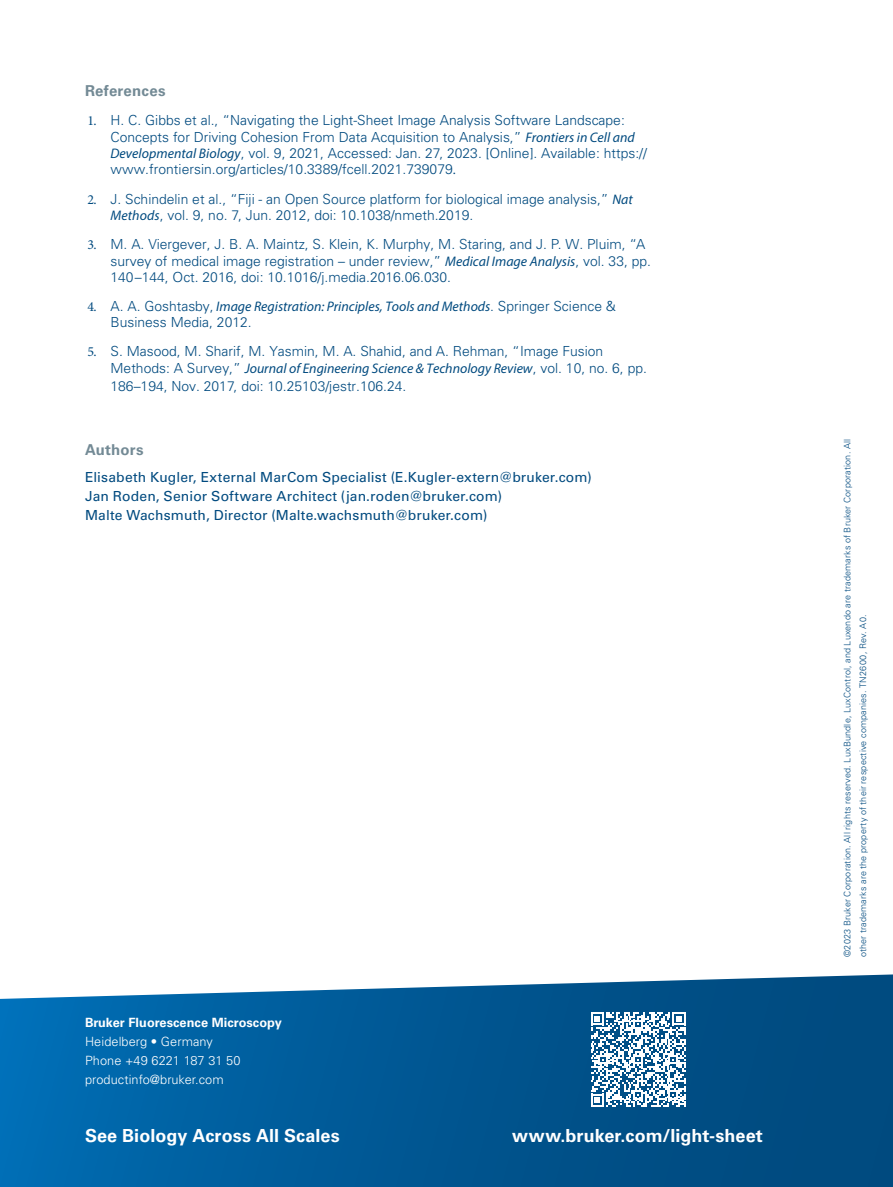
<style>
.page{position:relative;width:893px;height:1187px;background:#fff}
.page>*{position:absolute;margin:0;border:0;box-sizing:border-box;transform-origin:0 0}
.t1{font:700 18px "Univers LT Std";letter-spacing:.005em;color:#fff}
.t2{font:700 15px "Univers LT Std";letter-spacing:.015em;color:#738a95}
.t3{font:300 13.8px/16.4px "Univers LT Std";color:#004a7f}
.t4{font:13.8px/18.8px "Univers LT Std";letter-spacing:.01em;color:#004a7f}
.t5{font:italic 13.8px "Myriad Pro";color:#004a7f}
.t6{font:300 12.75px/19px "Univers LT Std";letter-spacing:.005em;color:#fff}
.t7{font:700 12.75px "Univers LT Std";letter-spacing:.005em;color:#fff}
.t8{font:300 9px/15.8px "Univers LT Std";letter-spacing:.02em;color:#004a7f}
.s1{font-family:"Minion Pro";font-weight:400}
.s2{font-family:"Myriad Pro";font-weight:400;font-style:italic}
.s3{font-family:"Minion Pro";font-style:normal}
.s4{font-family:"Univers LT Std";font-weight:300;font-style:normal}
</style>
<div class="page">
<svg style="left:0;top:974px;width:893px;height:212px;background:#10629b"></svg>
<svg style="left:590px;top:1011px;width:96px;height:96px"></svg>
<p class="t2" style="left:85px;top:82px;width:82px">References</p>
<p class="t3" style="left:111px;top:112px;width:538px;text-indent:-23px"><span class="s1">1.</span> H. C. Gibbs et al., “Navigating the Light-Sheet Image Analysis Software Landscape:<br>Concepts for Driving Cohesion From Data Acquisition to Analysis,” <span class="s2">Frontiers in Cell and Developmental Biology</span>, vol. 9, 2021, Accessed: Jan. 27, 2023. [Online]. Available: https:// www.frontiersin.org/articles/10.3389/fcell.2021.739079<span class="s1">.</span></p>
<p class="t3" style="left:111px;top:191px;width:524px;text-indent:-23px"><span class="s1">2.</span> J. Schindelin et al., “Fiji - an Open Source platform for biological image analysis,” <span class="s2">Nat<br>Methods</span>, vol. 9, no. 7, Jun. 2012, doi: 10.1038/nmeth.2019.</p>
<p class="t3" style="left:111px;top:236px;width:542px;text-indent:-23px"><span class="s1">3.</span> M. A. Viergever, J. B. A. Maintz, S. Klein, K. Murphy, M. Staring, and J. P. W. Pluim, “A survey of medical image registration – under review,” <span class="s2">Medical Image Analysis</span>, vol. 33, pp.<br>140–144, Oct. 2016, doi: 10.1016/j.media.2016.06.030.</p>
<p class="t5" style="left:87px;top:298px;width:530px"><span class="s3">4.</span> <span class="s4">A. A. Goshtasby,</span> Image Registration: Principles, Tools and Methods<span class="s4">. Springer Science &amp;</span></p>
<p class="t3" style="left:111px;top:314px;width:143px">Business Media, 2012.</p>
<p class="t3" style="left:87px;top:342px;width:517px"><span class="s1">5.</span> S. Masood, M. Sharif, M. Yasmin, M. A. Shahid, and A. Rehman, “Image Fusion</p>
<p class="t5" style="left:111px;top:360px;width:538px"><span class="s4">Methods: A Survey,”</span> Journal of Engineering Science &amp; Technology Review<span class="s4">, vol. 10, no. 6, pp.</span></p>
<p class="t3" style="left:111px;top:378px;width:297px">186–194, Nov. 2017, doi: 10.25103/jestr.106.24.</p>
<p class="t2" style="left:85px;top:440px;width:60px">Authors</p>
<p class="t4" style="left:85px;top:468px;width:508px">Elisabeth Kugler, External MarCom Specialist (E.Kugler-extern@bruker.com)<br>Jan Roden, Senior Software Architect (jan.roden@bruker.com)<br>Malte Wachsmuth, Director (Malte.wachsmuth@bruker.com)</p>
<p class="t7" style="left:85px;top:1015px;width:198px">Bruker Fluorescence Microscopy</p>
<p class="t6" style="left:85px;top:1031px;width:157px">Heidelberg • Germany<br>Phone +49 6221 187 31 50 productinfo@bruker.com</p>
<h1 class="t1" style="left:85px;top:1124px;width:256px">See Biology Across All Scales</h1>
<h1 class="t1" style="left:512px;top:1124px;width:252px">www.bruker.com/light-sheet</h1>
<p class="t8" style="left:839px;top:957px;width:520px;rotate:-90deg">©2023 Bruker Corporation. All rights reserved. LuxBundle, LuxControl, and Luxendo are trademarks of Bruker Corporation. All other trademarks are the property of their respective companies. TN2600, Rev. A0.</p>
</div>
